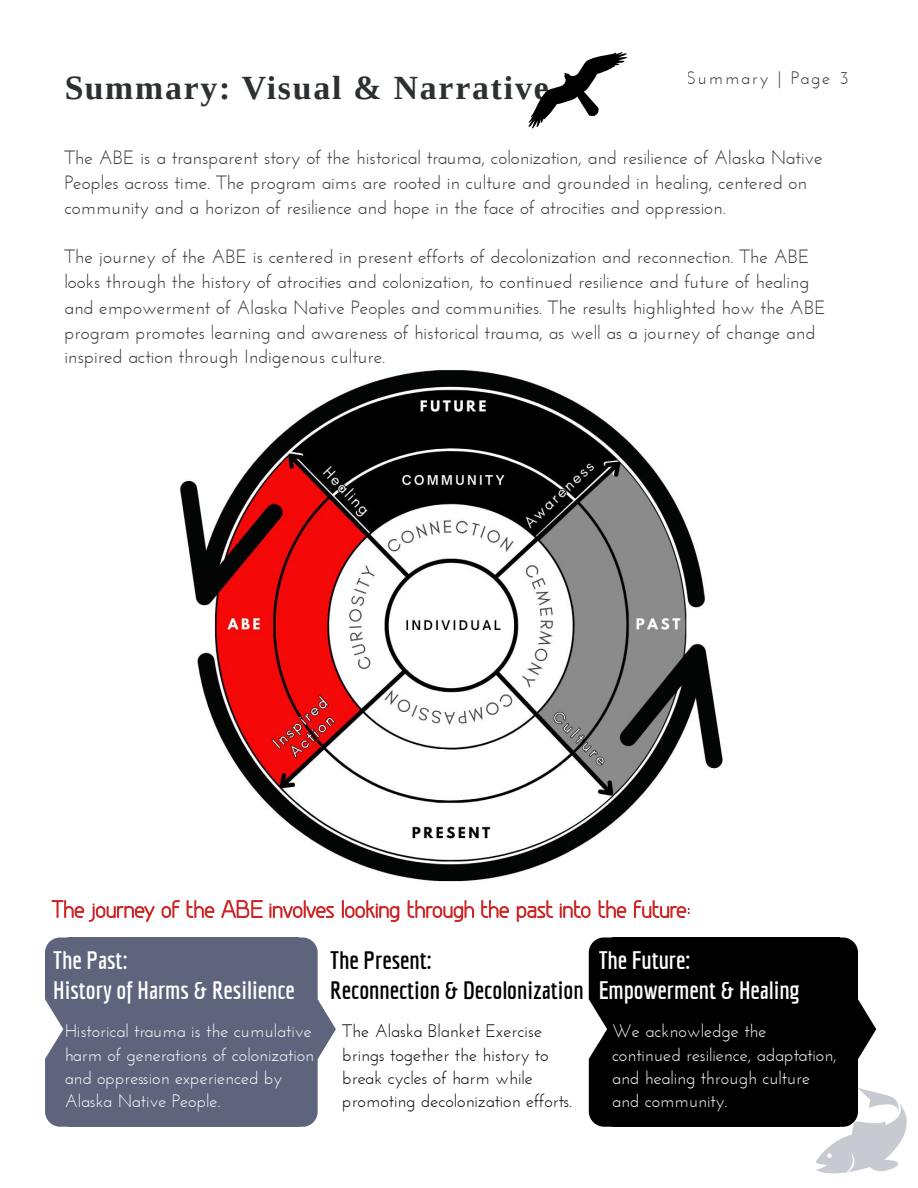
<style>
.page{position:relative;width:918px;height:1188px;background:#fff}
.page>*{position:absolute;margin:0;border:0;box-sizing:border-box;transform-origin:0 0}
.t1{font:700 33.75px "Tinos";letter-spacing:.055em;color:#2d3033}
.t2{font:700 24.75px/30.3px "Economica";color:#fff}
.t3{font:700 24.75px/30.3px "Economica";color:#000}
.t4{font:19.2px/25px "Josefin Sans";color:#2d3033}
.t5{font:18px/23.2px "Josefin Sans";color:#fff}
.t6{font:18px/23.2px "Josefin Sans";color:#000}
.t7{font:18px "Josefin Sans";letter-spacing:.1em;color:#2d3033}
</style>
<div class="page">
<img style="left:180px;top:370px;width:543px;height:512px">
<div style="left:612px;top:938px;width:227px;height:189px;background:#000"></div>
<svg style="left:589px;top:938px;width:23px;height:189px;background:#242424"></svg>
<div style="left:68px;top:938px;width:231px;height:189px;background:#5d647b"></div>
<svg style="left:45px;top:938px;width:23px;height:189px;background:#757b8e"></svg>
<svg style="left:299px;top:938px;width:37px;height:189px"></svg>
<svg style="left:528px;top:52px;width:99px;height:77px"></svg>
<svg style="left:816px;top:938px;width:91px;height:235px"></svg>
<svg style="left:51px;top:900px;width:639px;height:22px"></svg>
<h1 class="t1" style="left:64px;top:69px;width:486px">Summary: Visual &amp; Narrative</h1>
<p class="t7" style="left:687px;top:68px;width:163px">Summary | Page 3</p>
<p class="t4" style="left:64px;top:146px;width:760px">The ABE is a transparent story of the historical trauma, colonization, and resilience of Alaska Native<br>Peoples across time. The program aims are rooted in culture and grounded in healing, centered on community and a horizon of resilience and hope in the face of atrocities and oppression.</p>
<p class="t4" style="left:64px;top:245px;width:763px">The journey of the ABE is centered in present efforts of decolonization and reconnection. The ABE looks through the history of atrocities and colonization, to continued resilience and future of healing and empowerment of Alaska Native Peoples and communities. The results highlighted how the ABE program promotes learning and awareness of historical trauma, as well as a journey of change and inspired action through Indigenous culture.</p>
<p class="t2" style="left:53px;top:944px;width:243px">The Past:<br>History of Harms &amp; Resilience</p>
<p class="t5" style="left:64px;top:1020px;width:251px">Historical trauma is the cumulative harm of generations of colonization and oppression experienced by<br>Alaska Native People.</p>
<p class="t3" style="left:330px;top:944px;width:255px">The Present:<br>Reconnection &amp; Decolonization</p>
<p class="t6" style="left:342px;top:1020px;width:231px">The Alaska Blanket Exercise brings together the history to break cycles of harm while promoting decolonization efforts.</p>
<p class="t2" style="left:599px;top:944px;width:203px">The Future:<br>Empowerment &amp; Healing</p>
<p class="t5" style="left:612px;top:1020px;width:226px">We acknowledge the continued resilience, adaptation, and healing through culture and community.</p>
</div>
